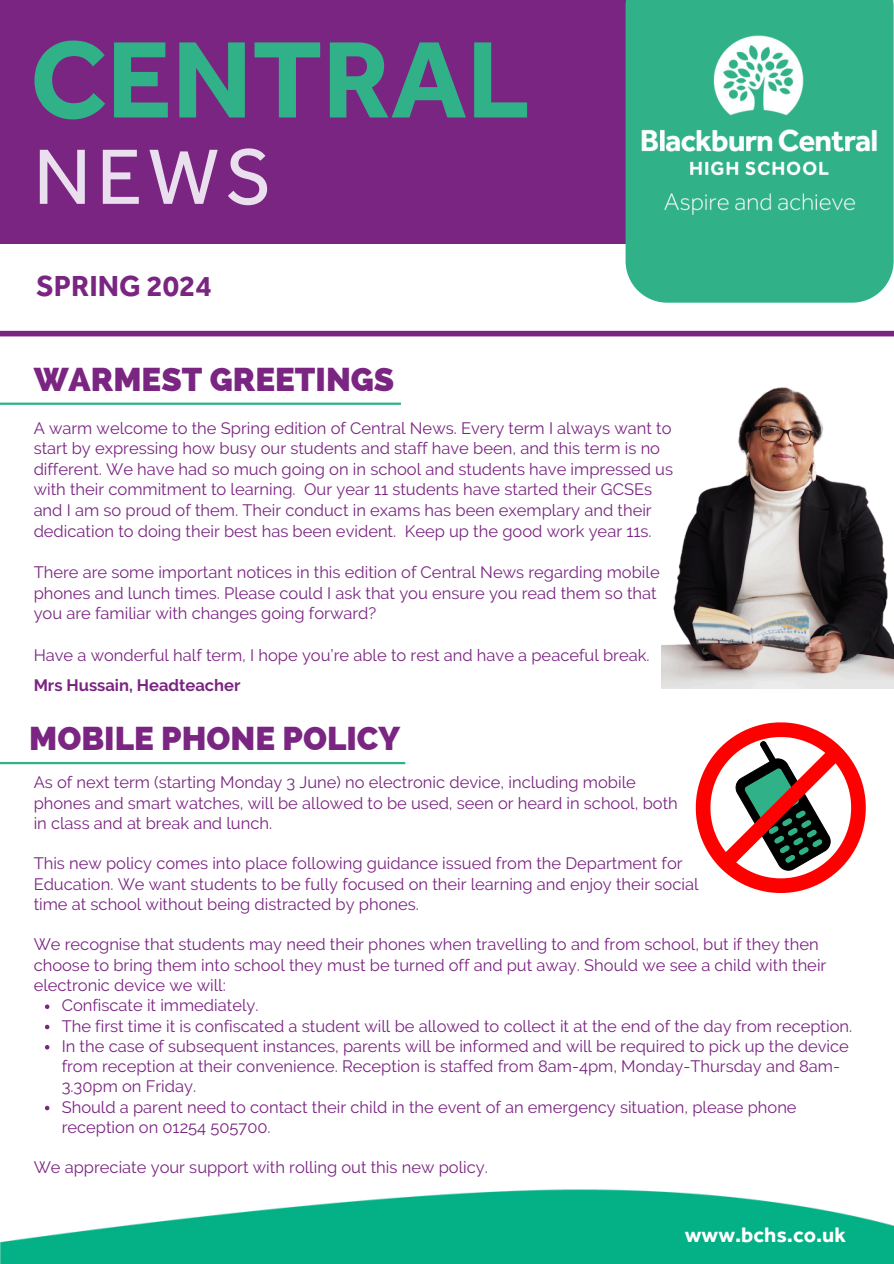
<style>
.page{position:relative;width:894px;height:1264px;background:#fff}
.page>*{position:absolute;margin:0;border:0;box-sizing:border-box;transform-origin:0 0}
.t1{font:700 112.5px "Effra";color:#31b188}
.t2{font:81px "Effra";color:#e9dfef}
.t3{font:800 33px "Raleway";color:#7b2582}
.t4{font:700 30px "Effra";color:#7b2582}
.t5{font:700 21.75px "Effra";color:#fff}
.t6{font:16.5px/20.7px "Raleway";color:#7b2582}
.t7{font:700 16.5px "Raleway";color:#7b2582}
</style>
<div class="page">
<div style="left:0;top:0;width:883px;height:244px;background:#7b2582"></div>
<div style="left:0;top:331px;width:893px;height:5px;background:#7b2582"></div>
<hr style="left:0;top:402px;width:401px;height:3px;background:#31b188">
<div style="left:625px;top:0;width:268px;height:303px;background:#31b188"></div>
<img style="left:625px;top:12px;width:268px;height:231px">
<hr style="left:0;top:762px;width:405px;height:2px;background:#31b188">
<img style="left:661px;top:387px;width:232px;height:301px">
<img style="left:0;top:1189px;width:893px;height:74px">
<svg style="left:695px;top:722px;width:170px;height:171px"></svg>
<svg style="left:45px;top:1004px;width:4px;height:4px"></svg>
<svg style="left:45px;top:1024px;width:4px;height:5px"></svg>
<svg style="left:45px;top:1045px;width:4px;height:4px"></svg>
<svg style="left:45px;top:1105px;width:4px;height:5px"></svg>
<h1 class="t1" style="left:30px;top:11px;width:501px">CENTRAL</h1>
<p class="t2" style="left:34px;top:127px;width:240px">NEWS</p>
<p class="t4" style="left:36px;top:267px;width:177px">SPRING 2024</p>
<p class="t3" style="left:34px;top:360px;width:362px">WARMEST GREETINGS</p>
<h3 class="t6" style="left:34px;top:417px;width:640px">A warm welcome to the Spring edition of Central News. Every term I always want to start by expressing how busy our students and staff have been, and this term is no different. We have had so much going on in school and students have impressed us with their commitment to learning. Our year 11 students have started their GCSEs and I am so proud of them. Their conduct in exams has been exemplary and their dedication to doing their best has been evident. Keep up the good work year 11s.</h3>
<p class="t6" style="left:34px;top:562px;width:627px">There are some important notices in this edition of Central News regarding mobile phones and lunch times. Please could I ask that you ensure you read them so that you are familiar with changes going forward?</p>
<p class="t6" style="left:34px;top:644px;width:617px">Have a wonderful half term, I hope you’re able to rest and have a peaceful break.</p>
<p class="t7" style="left:34px;top:675px;width:208px">Mrs Hussain, Headteacher</p>
<h3 class="t3" style="left:29px;top:719px;width:372px">MOBILE PHONE POLICY</h3>
<p class="t6" style="left:34px;top:772px;width:603px">As of next term (starting Monday 3 June) no electronic device, including mobile</p>
<p class="t6" style="left:34px;top:792px;width:645px">phones and smart watches, will be allowed to be used, seen or heard in school, both</p>
<p class="t6" style="left:34px;top:812px;width:240px">in class and at break and lunch.</p>
<p class="t6" style="left:34px;top:853px;width:666px;line-height:20.2px">This new policy comes into place following guidance issued from the Department for<br>Education. We want students to be fully focused on their learning and enjoy their social time at school without being distracted by phones.</p>
<p class="t6" style="left:34px;top:934px;width:794px;line-height:20.2px">We recognise that students may need their phones when travelling to and from school, but if they then choose to bring them into school they must be turned off and put away. Should we see a child with their electronic device we will:</p>
<p class="t6" style="left:62px;top:995px;width:198px">Confiscate it immediately.</p>
<p class="t6" style="left:62px;top:1015px;width:791px">The first time it is confiscated a student will be allowed to collect it at the end of the day from reception.</p>
<p class="t6" style="left:62px;top:1035px;width:788px;line-height:20.2px">In the case of subsequent instances, parents will be informed and will be required to pick up the device from reception at their convenience. Reception is staffed from 8am-4pm, Monday-Thursday and 8am-<br>3.30pm on Friday.</p>
<p class="t6" style="left:62px;top:1096px;width:736px;line-height:20.2px">Should a parent need to contact their child in the event of an emergency situation, please phone reception on 01254 505700.</p>
<p class="t6" style="left:34px;top:1157px;width:455px">We appreciate your support with rolling out this new policy.</p>
<h5 class="t5" style="left:684px;top:1221px;width:163px">www.bchs.co.uk</h5>
</div>
